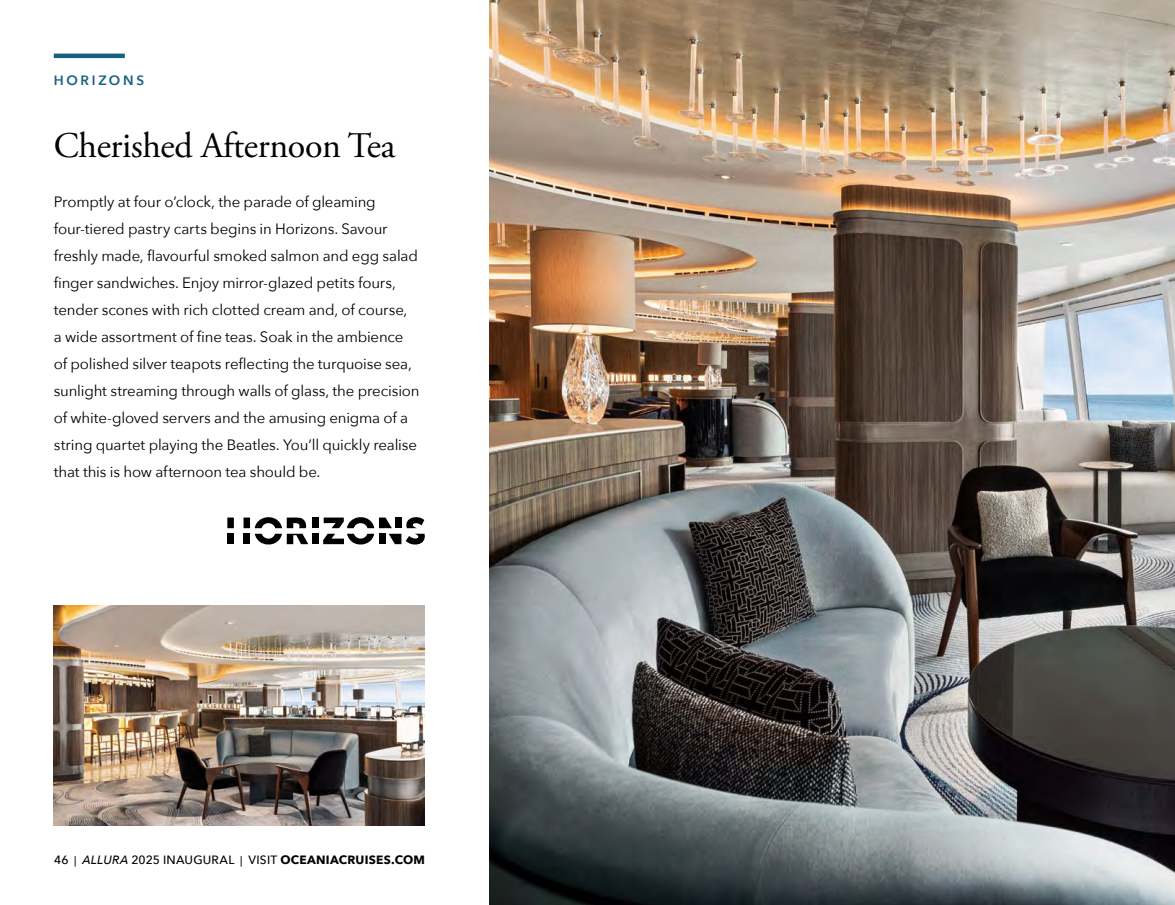
<style>
.page{position:relative;width:1175px;height:905px;background:#fff}
.page>*{position:absolute;margin:0;border:0;box-sizing:border-box;transform-origin:0 0}
.t1{font:36px "Adobe Garamond Pro";letter-spacing:-.01em;color:#000}
.t2{font:15px/27px "Avenir Next";letter-spacing:-.01em;color:#000}
.t3{font:600 13.5px "Avenir Next";letter-spacing:.2em;color:#176180}
.t4{font:500 12px "Avenir Next";letter-spacing:.02em;color:#000}
.s1{font-size:10.5px}
.s2{font-style:italic}
.s3{font-weight:700}
</style>
<div class="page">
<img style="left:490px;top:0;width:684px;height:904px">
<svg style="left:255px;top:517px;width:53px;height:27px"></svg>
<div style="left:227px;top:533px;width:7px;height:11px;background:#000"></div>
<div style="left:243px;top:533px;width:7px;height:11px;background:#000"></div>
<div style="left:312px;top:533px;width:7px;height:11px;background:#000"></div>
<div style="left:312px;top:517px;width:7px;height:11px;background:#000"></div>
<svg style="left:323px;top:517px;width:102px;height:27px"></svg>
<div style="left:227px;top:517px;width:7px;height:11px;background:#000"></div>
<div style="left:243px;top:517px;width:7px;height:11px;background:#000"></div>
<hr style="left:54px;top:54px;width:71px;height:4px;background:#176180">
<img style="left:54px;top:606px;width:371px;height:219px">
<p class="t3" style="left:54px;top:69px;width:92px">HORIZONS</p>
<h1 class="t1" style="left:54px;top:124px;width:343px">Cherished Afternoon Tea</h1>
<p class="t2" style="left:54px;top:187px;width:367px">Promptly at four o’clock, the parade of gleaming four-tiered pastry carts begins in Horizons. Savour freshly made, flavourful smoked salmon and egg salad finger sandwiches. Enjoy mirror-glazed petits fours, tender scones with rich clotted cream and, of course,<br>a wide assortment of fine teas. Soak in the ambience of polished silver teapots reflecting the turquoise sea, sunlight streaming through walls of glass, the precision of white-gloved servers and the amusing enigma of a string quartet playing the Beatles. You’ll quickly realise that this is how afternoon tea should be.</p>
<p class="t4" style="left:54px;top:850px;width:372px">46 <span class="s1">|</span> <span class="s2">ALLURA</span> 2025 INAUGURAL <span class="s1">|</span> VISIT <span class="s3">OCEANIACRUISES.COM</span></p>
</div>
